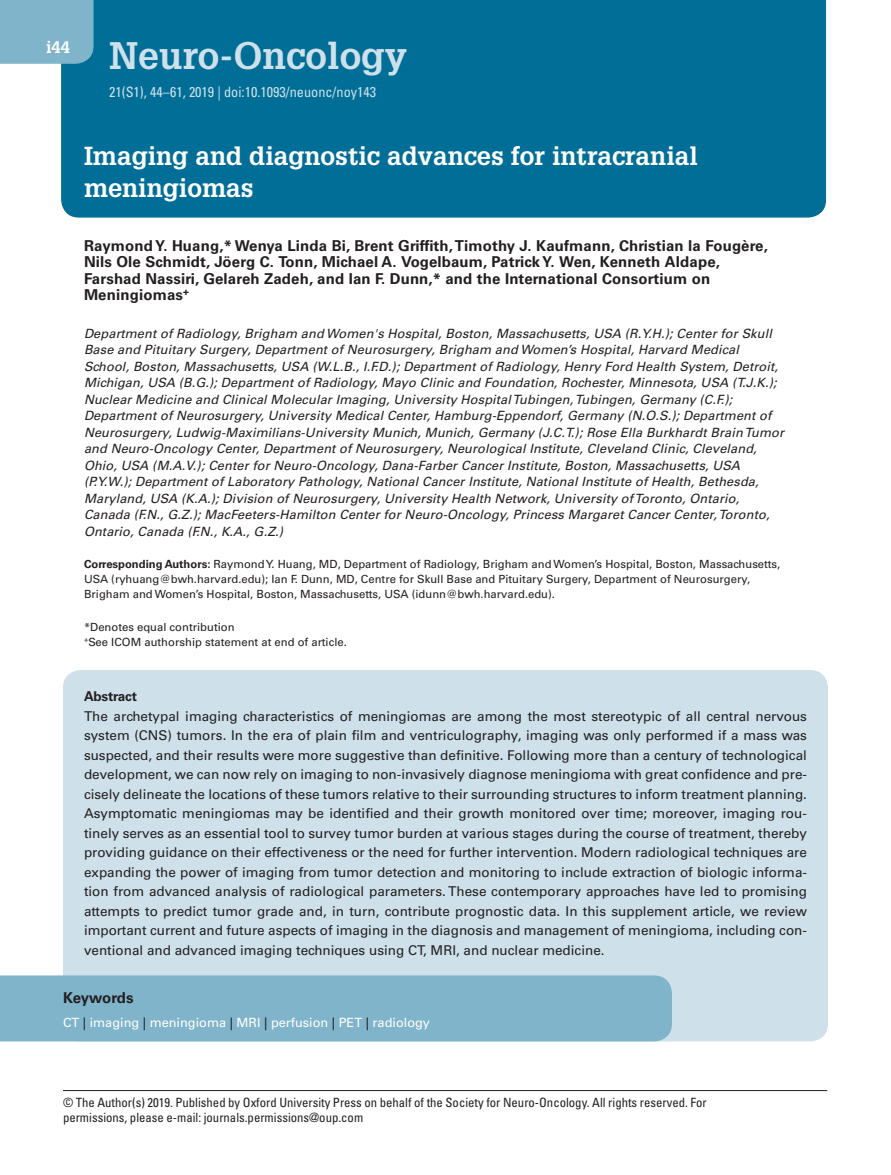
<style>
.page{position:relative;width:891px;height:1175px;background:#fff}
.page>*{position:absolute;margin:0;border:0;box-sizing:border-box;transform-origin:0 0}
.t1{font:700 37.5px "Glypha LT Std";color:#cee0ea}
.t2{font:700 25.5px/31.5px "Glypha LT Std";color:#fff}
.t3{font:700 16.5px "Glypha LT Std";color:#fff}
.t4{font:700 15px/16.5px "Univers LT Std";letter-spacing:.01em;color:#231f20}
.t5{font:700 15px "Univers LT Std";letter-spacing:-.015em;color:#231f20}
.t6{font:condensed 14.25px "Univers LT Std";color:#cee0ea}
.t7{font:13.5px/19.5px "Univers LT Std";color:#231f20;text-align:justify}
.t8{font:700 13.5px "Univers LT Std";letter-spacing:-.015em;color:#231f20}
.t9{font:italic 12.75px/16.5px "Univers LT Std";letter-spacing:.01em;color:#231f20}
.t10{font:condensed 12.75px/15px "Univers LT Std";color:#231f20}
.t11{font:12.75px "Univers LT Std";color:#fff}
.t12{font:11.25px/15px "Univers LT Std";color:#231f20}
.s1{font-weight:700}
.s2{color:#231f20}
</style>
<div class="page">
<hr style="left:63px;top:1090px;width:764px;height:1px;background:#231f20">
<div style="left:61px;top:0;width:765px;height:218px;background:#006e96"></div>
<div style="left:0;top:0;width:94px;height:64px;background:#7fb4ca"></div>
<div style="left:63px;top:670px;width:765px;height:371px;background:#cee0ea;border-radius:18px"></div>
<div style="left:0;top:975px;width:672px;height:66px;background:#7fb4ca"></div>
<p class="t3" style="left:46px;top:37px;width:25px">i44</p>
<h1 class="t1" style="left:109px;top:32px;width:299px">Neuro-Oncology</h1>
<p class="t6" style="left:109px;top:83px;width:269px">21(S1), 44–61, 2019 | doi:10.1093/neuonc/noy143</p>
<h2 class="t2" style="left:84px;top:140px;width:615px">Imaging and diagnostic advances for intracranial meningiomas</h2>
<p class="t4" style="left:84px;top:237px;width:685px">Raymond Y. Huang,* Wenya Linda Bi, Brent Griffith, Timothy J. Kaufmann, Christian la Fougère, Nils Ole Schmidt, Jöerg C. Tonn, Michael A. Vogelbaum, Patrick Y. Wen, Kenneth Aldape, Farshad Nassiri, Gelareh Zadeh, and Ian F. Dunn,* and the International Consortium on Meningiomas<sup>+</sup></p>
<p class="t9" style="left:84px;top:325px;width:702px">Department of Radiology, Brigham and Women's Hospital, Boston, Massachusetts, USA (R.Y.H.); Center for Skull Base and Pituitary Surgery, Department of Neurosurgery, Brigham and Women’s Hospital, Harvard Medical School, Boston, Massachusetts, USA (W.L.B., I.F.D.); Department of Radiology, Henry Ford Health System, Detroit, Michigan, USA (B.G.); Department of Radiology, Mayo Clinic and Foundation, Rochester, Minnesota, USA (T.J.K.); Nuclear Medicine and Clinical Molecular Imaging, University Hospital Tubingen, Tubingen, Germany (C.F.); Department of Neurosurgery, University Medical Center, Hamburg-Eppendorf, Germany (N.O.S.); Department of Neurosurgery, Ludwig-Maximilians-University Munich, Munich, Germany (J.C.T.); Rose Ella Burkhardt Brain Tumor and Neuro-Oncology Center, Department of Neurosurgery, Neurological Institute, Cleveland Clinic, Cleveland, Ohio, USA (M.A.V.); Center for Neuro-Oncology, Dana-Farber Cancer Institute, Boston, Massachusetts, USA (P.Y.W.); Department of Laboratory Pathology, National Cancer Institute, National Institute of Health, Bethesda, Maryland, USA (K.A.); Division of Neurosurgery, University Health Network, University of Toronto, Ontario, Canada (F.N., G.Z.); MacFeeters-Hamilton Center for Neuro-Oncology, Princess Margaret Cancer Center, Toronto, Ontario, Canada (F.N., K.A., G.Z.)</p>
<p class="t12" style="left:84px;top:557px;width:698px"><span class="s1">Corresponding Authors:</span> Raymond Y. Huang, MD, Department of Radiology, Brigham and Women’s Hospital, Boston, Massachusetts,<br>USA (ryhuang@bwh.harvard.edu); Ian F. Dunn, MD, Centre for Skull Base and Pituitary Surgery, Department of Neurosurgery,<br>Brigham and Women’s Hospital, Boston, Massachusetts, USA (idunn@bwh.harvard.edu).</p>
<p class="t12" style="left:84px;top:619px;width:264px">*Denotes equal contribution<br><sup>+</sup>See ICOM authorship statement at end of article.</p>
<p class="t8" style="left:84px;top:688px;width:55px">Abstract</p>
<p class="t7" style="left:84px;top:706px;width:725px">The archetypal imaging characteristics of meningiomas are among the most stereotypic of all central nervous system (CNS) tumors. In the era of plain film and ventriculography, imaging was only performed if a mass was suspected, and their results were more suggestive than definitive. Following more than a century of technological development, we can now rely on imaging to non-invasively diagnose meningioma with great confidence and pre&shy;cisely delineate the locations of these tumors relative to their surrounding structures to inform treatment planning.<br>Asymptomatic meningiomas may be identified and their growth monitored over time; moreover, imaging rou&shy;tinely serves as an essential tool to survey tumor burden at various stages during the course of treatment, thereby providing guidance on their effectiveness or the need for further intervention. Modern radiological techniques are expanding the power of imaging from tumor detection and monitoring to include extraction of biologic informa&shy;tion from advanced analysis of radiological parameters. These contemporary approaches have led to promising attempts to predict tumor grade and, in turn, contribute prognostic data. In this supplement article, we review important current and future aspects of imaging in the diagnosis and management of meningioma, including con&shy;ventional and advanced imaging techniques using CT, MRI, and nuclear medicine.</p>
<p class="t5" style="left:63px;top:988px;width:72px">Keywords</p>
<p class="t11" style="left:63px;top:1014px;width:369px">CT <span class="s2">|</span> imaging <span class="s2">|</span> meningioma <span class="s2">|</span> MRI <span class="s2">|</span> perfusion <span class="s2">|</span> PET <span class="s2">|</span> radiology</p>
<p class="t10" style="left:63px;top:1095px;width:645px">© The Author(s) 2019. Published by Oxford University Press on behalf of the Society for Neuro-Oncology. All rights reserved. For permissions, please e-mail: journals.permissions@oup.com</p>
</div>
